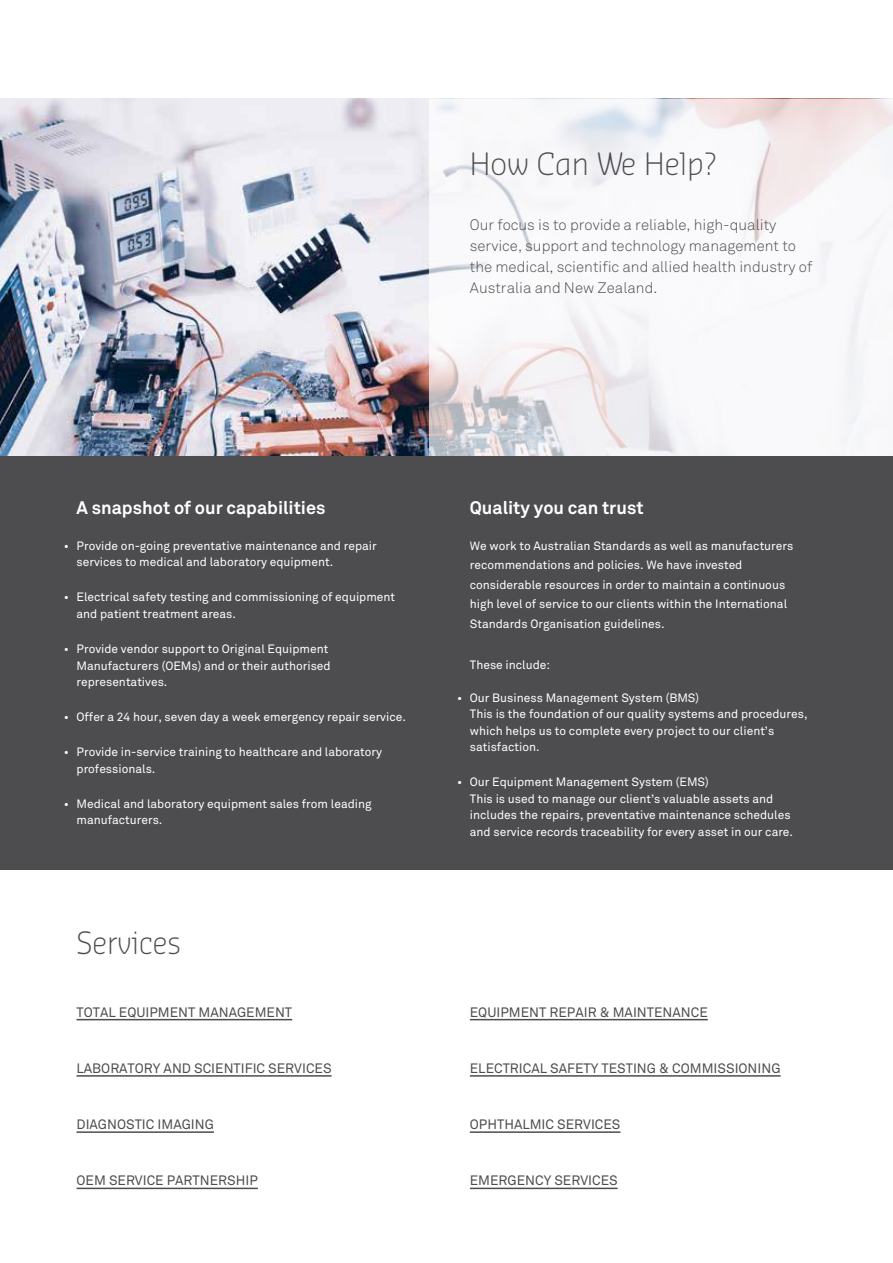
<style>
.page{position:relative;width:893px;height:1263px;background:#fff}
.page>*{position:absolute;margin:0;border:0;box-sizing:border-box;transform-origin:0 0}
.t1{font:300 30px "Sansa Pro";color:#4d4d4f}
.t2{font:700 18px "Akkurat";color:#fff}
.t3{font:300 15px/21px "Akkurat";color:#4d4d4f}
.t4{font:13.5px "Akkurat";color:#4d4d4f}
.t5{font:12px/16.5px "Akkurat";color:#fff}
</style>
<div class="page">
<img style="left:0;top:99px;width:429px;height:357px">
<svg style="left:429px;top:99px;width:464px;height:357px"></svg>
<div style="left:0;top:456px;width:893px;height:414px;background:#4d4d4f"></div>
<hr style="left:470px;top:1075px;width:311px;height:2px;background:#4d4d4f">
<hr style="left:77px;top:1187px;width:181px;height:2px;background:#4d4d4f">
<hr style="left:77px;top:1131px;width:137px;height:2px;background:#4d4d4f">
<hr style="left:470px;top:1187px;width:148px;height:2px;background:#4d4d4f">
<hr style="left:470px;top:1131px;width:150px;height:2px;background:#4d4d4f">
<hr style="left:77px;top:1019px;width:215px;height:1px;background:#4d4d4f">
<hr style="left:470px;top:1019px;width:238px;height:1px;background:#4d4d4f">
<hr style="left:77px;top:1075px;width:255px;height:2px;background:#4d4d4f">
<h1 class="t1" style="left:470px;top:144px;width:248px">How Can We Help?</h1>
<p class="t3" style="left:470px;top:215px;width:344px">Our focus is to provide a reliable, high-quality service, support and technology management to the medical, scientific and allied health industry of Australia and New Zealand.</p>
<h2 class="t2" style="left:77px;top:496px;width:250px">A snapshot of our capabilities</h2>
<p class="t5" style="left:77px;top:538px;width:302px;text-indent:-13px">• Provide on-going preventative maintenance and repair services to medical and laboratory equipment.</p>
<p class="t5" style="left:77px;top:589px;width:320px;text-indent:-13px">• Electrical safety testing and commissioning of equipment and patient treatment areas.</p>
<p class="t5" style="left:77px;top:641px;width:256px;text-indent:-13px">• Provide vendor support to Original Equipment<br>Manufacturers (OEMs) and or their authorised representatives.</p>
<p class="t5" style="left:64px;top:709px;width:344px">• Offer a 24 hour, seven day a week emergency repair service.</p>
<p class="t5" style="left:77px;top:744px;width:307px;text-indent:-13px">• Provide in-service training to healthcare and laboratory professionals.</p>
<p class="t5" style="left:77px;top:796px;width:297px;text-indent:-13px">• Medical and laboratory equipment sales from leading manufacturers.</p>
<h1 class="t1" style="left:77px;top:923px;width:106px">Services</h1>
<h2 class="t2" style="left:470px;top:496px;width:175px">Quality you can trust</h2>
<p class="t5" style="left:470px;top:536px;width:325px;line-height:19.5px">We work to Australian Standards as well as manufacturers recommendations and policies. We have invested considerable resources in order to maintain a continuous high level of service to our clients within the International Standards Organisation guidelines.</p>
<p class="t5" style="left:470px;top:657px;width:82px">These include:</p>
<p class="t5" style="left:470px;top:690px;width:339px;text-indent:-13px">• Our Business Management System (BMS)<br>This is the foundation of our quality systems and procedures, which helps us to complete every project to our client’s satisfaction.</p>
<p class="t5" style="left:470px;top:774px;width:325px;text-indent:-13px">• Our Equipment Management System (EMS)<br>This is used to manage our client’s valuable assets and includes the repairs, preventative maintenance schedules and service records traceability for every asset in our care.</p>
<p class="t4" style="left:77px;top:1004px;width:217px">TOTAL EQUIPMENT MANAGEMENT</p>
<p class="t4" style="left:470px;top:1004px;width:239px">EQUIPMENT REPAIR &amp; MAINTENANCE</p>
<p class="t4" style="left:77px;top:1060px;width:257px">LABORATORY AND SCIENTIFIC SERVICES</p>
<p class="t4" style="left:470px;top:1060px;width:312px">ELECTRICAL SAFETY TESTING &amp; COMMISSIONING</p>
<p class="t4" style="left:77px;top:1116px;width:139px">DIAGNOSTIC IMAGING</p>
<p class="t4" style="left:470px;top:1116px;width:152px">OPHTHALMIC SERVICES</p>
<p class="t4" style="left:77px;top:1173px;width:183px">OEM SERVICE PARTNERSHIP</p>
<p class="t4" style="left:470px;top:1173px;width:149px">EMERGENCY SERVICES</p>
</div>
